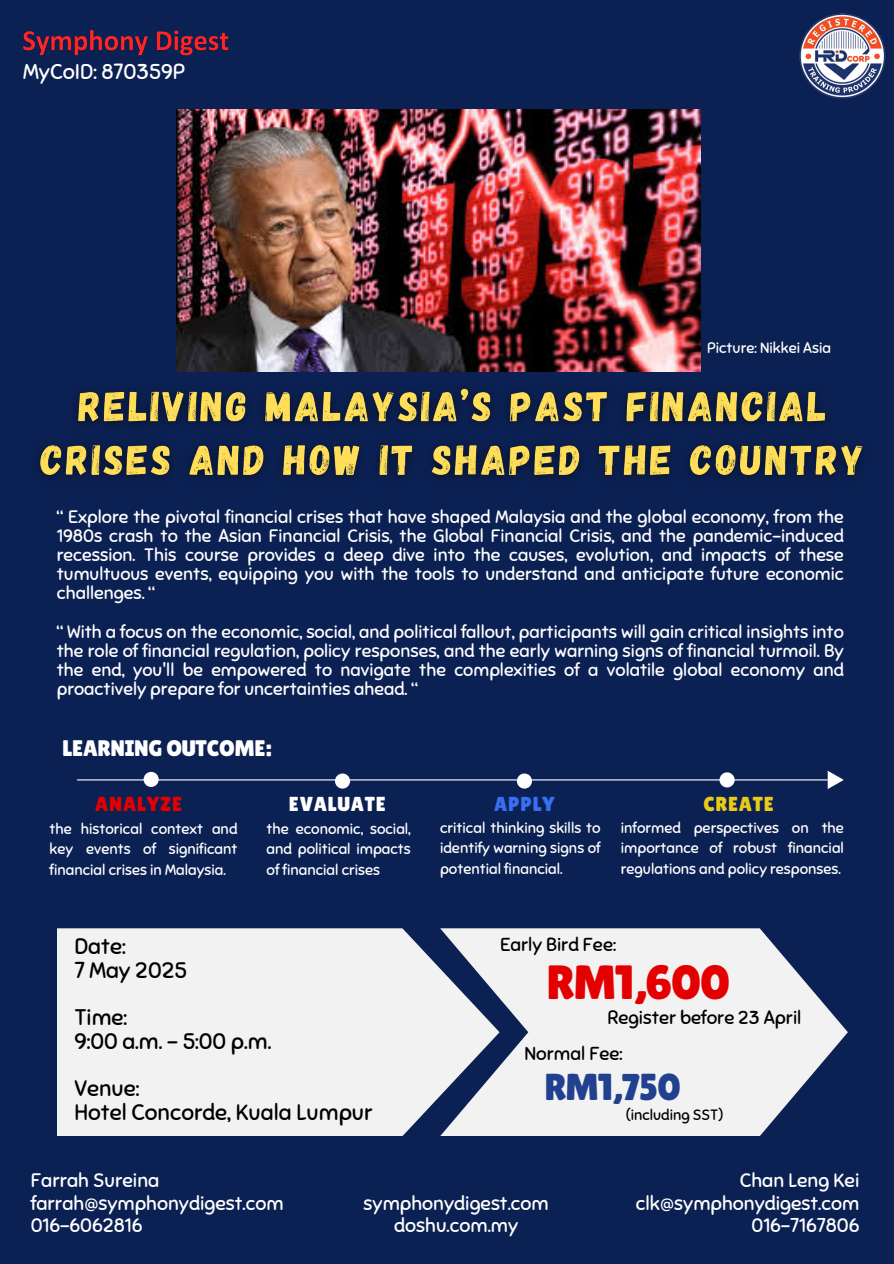
<style>
.page{position:relative;width:894px;height:1264px;background:#fff}
.page>*{position:absolute;margin:0;border:0;box-sizing:border-box;transform-origin:0 0}
.t1{font:48px "Lilita One";letter-spacing:-.04em;color:#e40001}
.t2{font:37.5px "Lilita One";letter-spacing:-.04em;color:#21418e}
.t3{font:22.5px/23.7px "Sniglet";color:#000}
.t4{font:22.5px "Lilita One";letter-spacing:-.01em;color:#fff}
.t5{font:21.45px "Sniglet";color:#fff}
.t6{font:20.25px "Lilita One";letter-spacing:.035em;color:#fff}
.t7{font:20.25px "Lilita One";letter-spacing:.035em;color:#e40001}
.t8{font:20.25px "Lilita One";letter-spacing:.035em;color:#e9cb18}
.t9{font:20.25px "Lilita One";letter-spacing:.035em;color:#386ff2}
.t10{font:19.5px/22.5px "Sniglet";color:#fff}
.t11{font:18.75px "Sniglet";color:#000}
.t12{font:18px/19.2px "Sniglet";color:#fff;text-align:justify}
.t13{font:15px/20.2px "Sniglet";color:#fff;text-align:justify}
.t14{font:15px "Sniglet";color:#000}
</style>
<div class="page">
<div style="left:0;top:0;width:893px;height:1263px;background:#0c2153"></div>
<img style="left:176px;top:110px;width:524px;height:261px">
<img style="left:37px;top:388px;width:826px;height:91px">
<img style="left:799px;top:13px;width:87px;height:86px">
<hr style="left:77px;top:779px;width:750px;height:1px;background:#fff">
<div style="left:335px;top:773px;width:15px;height:15px;background:#fff;border-radius:50%"></div>
<div style="left:516px;top:773px;width:16px;height:15px;background:#fff;border-radius:50%"></div>
<div style="left:719px;top:772px;width:15px;height:15px;background:#fff;border-radius:50%"></div>
<div style="left:143px;top:771px;width:16px;height:16px;background:#fff;border-radius:50%"></div>
<svg style="left:827px;top:770px;width:16px;height:19px"></svg>
<div style="left:57px;top:928px;width:383px;height:208px;background:#f2f2f2"></div>
<img style="left:23px;top:30px;width:206px;height:26px">
<svg style="left:440px;top:928px;width:407px;height:208px;fill:#f2f2f2"></svg>
<h6 class="t5" style="left:23px;top:59px;width:163px">MyCoID: 870359P</h6>
<p class="t13" style="left:707px;top:337px;width:125px">Picture: Nikkei Asia</p>
<p class="t12" style="left:57px;top:507px;width:788px">“ Explore the pivotal financial crises that have shaped Malaysia and the global economy, from the 1980s crash to the Asian Financial Crisis, the Global Financial Crisis, and the pandemic-induced recession. This course provides a deep dive into the causes, evolution, and impacts of these tumultuous events, equipping you with the tools to understand and anticipate future economic challenges. “</p>
<p class="t12" style="left:57px;top:622px;width:788px">“ With a focus on the economic, social, and political fallout, participants will gain critical insights into the role of financial regulation, policy responses, and the early warning signs of financial turmoil. By the end, you'll be empowered to navigate the complexities of a volatile global economy and proactively prepare for uncertainties ahead. “</p>
<h6 class="t4" style="left:63px;top:735px;width:210px">LEARNING OUTCOME:</h6>
<p class="t7" style="left:95px;top:792px;width:88px">ANALYZE</p>
<p class="t6" style="left:289px;top:792px;width:98px">EVALUATE</p>
<p class="t9" style="left:494px;top:792px;width:62px">APPLY</p>
<p class="t8" style="left:703px;top:792px;width:72px">CREATE</p>
<p class="t13" style="left:50px;top:819px;width:189px">the historical context and key events of significant financial crises in Malaysia.</p>
<h5 class="t13" style="left:266px;top:819px;width:146px">the economic, social, and political impacts of financial crises</h5>
<p class="t13" style="left:440px;top:818px;width:162px">critical thinking skills to identify warning signs of potential financial.</p>
<p class="t13" style="left:620px;top:818px;width:224px">informed perspectives on the importance of robust financial regulations and policy responses.</p>
<p class="t3" style="left:74px;top:935px;width:114px">Date:<br>7 May 2025</p>
<p class="t3" style="left:74px;top:1005px;width:198px">Time:<br>9:00 a.m. - 5:00 p.m.</p>
<p class="t3" style="left:74px;top:1076px;width:300px">Venue:<br>Hotel Concorde, Kuala Lumpur</p>
<p class="t11" style="left:500px;top:932px;width:118px">Early Bird Fee:</p>
<p class="t1" style="left:546px;top:954px;width:185px">RM1,600</p>
<p class="t11" style="left:607px;top:1006px;width:195px">Register before 23 April</p>
<p class="t11" style="left:524px;top:1042px;width:100px">Normal Fee:</p>
<p class="t2" style="left:544px;top:1064px;width:138px">RM1,750</p>
<p class="t14" style="left:625px;top:1105px;width:99px">(including SST)</p>
<h6 class="t10" style="left:31px;top:1169px;width:254px">Farrah Sureina farrah@symphonydigest.com<br>016-6062816</h6>
<p class="t10" style="left:739px;top:1169px;width:121px">Chan Leng Kei</p>
<h1 class="t10" style="left:635px;top:1192px;width:225px;text-align:right">clk@symphonydigest.com<br>016-7167806</h1>
<p class="t10" style="left:363px;top:1192px;width:187px">symphonydigest.com</p>
<h3 class="t10" style="left:394px;top:1214px;width:125px">doshu.com.my</h3>
</div>
